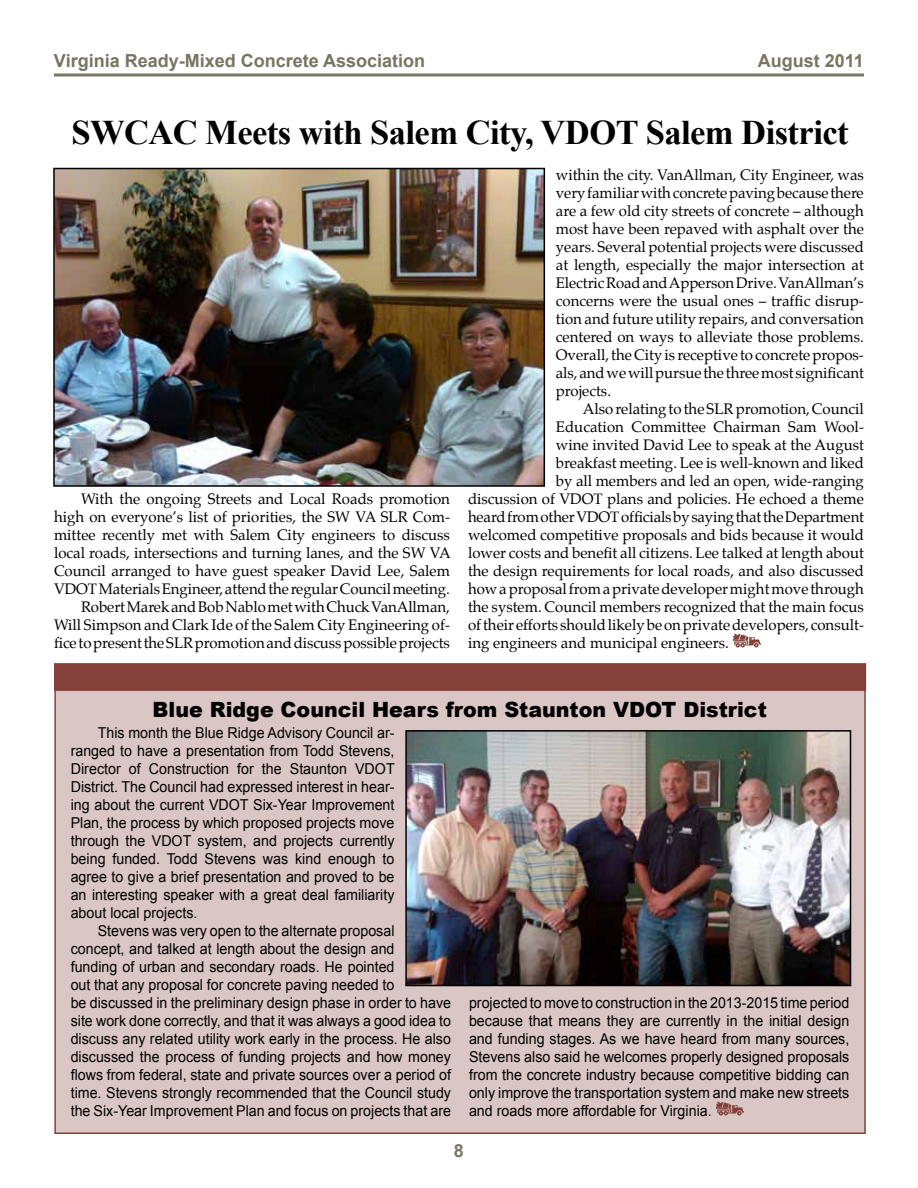
<style>
.page{position:relative;width:918px;height:1188px;background:#fff}
.page>*{position:absolute;margin:0;border:0;box-sizing:border-box;transform-origin:0 0}
.t1{font:700 34.5px "Times New Roman";letter-spacing:-.015em;color:#000}
.t2{font:900 21px "Arial";color:#000}
.t3{font:700 18px "Arial";color:#767662}
.t4{font:15px/18px "Palatino";color:#000;text-align:right}
.t5{font:15px/18px "Arial";color:#000;text-align:justify;scale:.95 1}
</style>
<div class="page">
<hr style="left:54px;top:73px;width:810px;height:3px;background:#767662">
<svg style="left:733px;top:634px;width:28px;height:14px"></svg>
<div style="left:54px;top:683px;width:812px;height:451px;background:#dac6c4;border:2px solid #844139"></div>
<div style="left:54px;top:663px;width:812px;height:28px;background:#844139;border:2px solid #844139"></div>
<svg style="left:716px;top:1102px;width:28px;height:14px"></svg>
<img style="left:56px;top:171px;width:486px;height:313px">
<div style="left:53px;top:168px;width:492px;height:319px;border:2px solid #000"></div>
<img style="left:408px;top:733px;width:440px;height:250px">
<div style="left:405px;top:730px;width:446px;height:256px;border:2px solid #000"></div>
<p class="t3" style="left:54px;top:49px;width:373px">Virginia Ready-Mixed Concrete Association</p>
<p class="t3" style="left:758px;top:49px;width:108px">August 2011</p>
<h1 class="t1" style="left:71px;top:109px;width:779px">SWCAC Meets with Salem City, VDOT Salem District</h1>
<p class="t4" style="left:54px;top:490px;width:398px">With the ongoing Streets and Local Roads promotion high on everyone’s list of priorities, the SW VA SLR Com&shy;mittee recently met with Salem City engineers to discuss local roads, intersections and turning lanes, and the SW VA Council arranged to have guest speaker David Lee, Salem VDOT Materials Engineer, attend the regular Council meeting.<br>Robert Marek and Bob Nablo met with Chuck VanAllman, Will Simpson and Clark Ide of the Salem City Engineering of&shy;fice to present the SLR promotion and discuss possible projects</p>
<p class="t4" style="left:556px;top:166px;width:310px;text-align:justify">within the city. VanAllman, City Engineer, was very familiar with concrete paving because there are a few old city streets of concrete – although most have been repaved with asphalt over the years. Several potential projects were discussed at length, especially the major intersection at Electric Road and Apperson Drive. VanAllman’s concerns were the usual ones – traffic disrup&shy;tion and future utility repairs, and conversation centered on ways to alleviate those problems.<br>Overall, the City is receptive to concrete propos&shy;als, and we will pursue the three most significant projects.</p>
<p class="t4" style="left:583px;top:400px;width:283px">Also relating to the SLR promotion, Council</p>
<p class="t4" style="left:556px;top:418px;width:310px">Education Committee Chairman Sam Wool-</p>
<p class="t4" style="left:556px;top:436px;width:310px">wine invited David Lee to speak at the August</p>
<p class="t4" style="left:556px;top:454px;width:310px">breakfast meeting. Lee is well-known and liked</p>
<p class="t4" style="left:556px;top:472px;width:310px">by all members and led an open, wide-ranging</p>
<p class="t4" style="left:468px;top:490px;width:397px">discussion of VDOT plans and policies. He echoed a theme</p>
<p class="t4" style="left:468px;top:508px;width:398px">heard from other VDOT officials by saying that the Department</p>
<p class="t4" style="left:468px;top:526px;width:397px">welcomed competitive proposals and bids because it would</p>
<p class="t4" style="left:468px;top:544px;width:397px">lower costs and benefit all citizens. Lee talked at length about</p>
<p class="t4" style="left:468px;top:562px;width:398px">the design requirements for local roads, and also discussed</p>
<p class="t4" style="left:468px;top:580px;width:398px">how a proposal from a private developer might move through</p>
<p class="t4" style="left:468px;top:598px;width:397px">the system. Council members recognized that the main focus</p>
<p class="t4" style="left:468px;top:616px;width:398px">of their efforts should likely be on private developers, consult-</p>
<p class="t4" style="left:468px;top:634px;width:262px">ing engineers and municipal engineers.</p>
<h2 class="t2" style="left:153px;top:694px;width:616px">Blue Ridge Council Hears from Staunton VDOT District</h2>
<p class="t5" style="left:71px;top:724px;width:343px;text-indent:27px">This month the Blue Ridge Advisory Council ar&shy;ranged to have a presentation from Todd Stevens, Director of Construction for the Staunton VDOT District. The Council had expressed interest in hear&shy;ing about the current VDOT Six-Year Improvement Plan, the process by which proposed projects move through the VDOT system, and projects currently being funded. Todd Stevens was kind enough to agree to give a brief presentation and proved to be an interesting speaker with a great deal familiarity about local projects.</p>
<p class="t5" style="left:71px;top:922px;width:402px;text-align:left;text-indent:27px">Stevens was very open to the alternate proposal concept, and talked at length about the design and<br>funding of urban and secondary roads. He pointed<br>out that any proposal for concrete paving needed to<br>be discussed in the preliminary design phase in order to have site work done correctly, and that it was always a good idea to discuss any related utility work early in the process. He also discussed the process of funding projects and how money flows from federal, state and private sources over a period of time. Stevens strongly recommended that the Council study the Six-Year Improvement Plan and focus on projects that are</p>
<p class="t5" style="left:469px;top:994px;width:402px">projected to move to construction in the 2013-2015 time period because that means they are currently in the initial design and funding stages. As we have heard from many sources, Stevens also said he welcomes properly designed proposals from the concrete industry because competitive bidding can only improve the transportation system and make new streets and roads more affordable for Virginia.</p>
<p class="t3" style="left:454px;top:1139px;width:12px">8</p>
</div>
